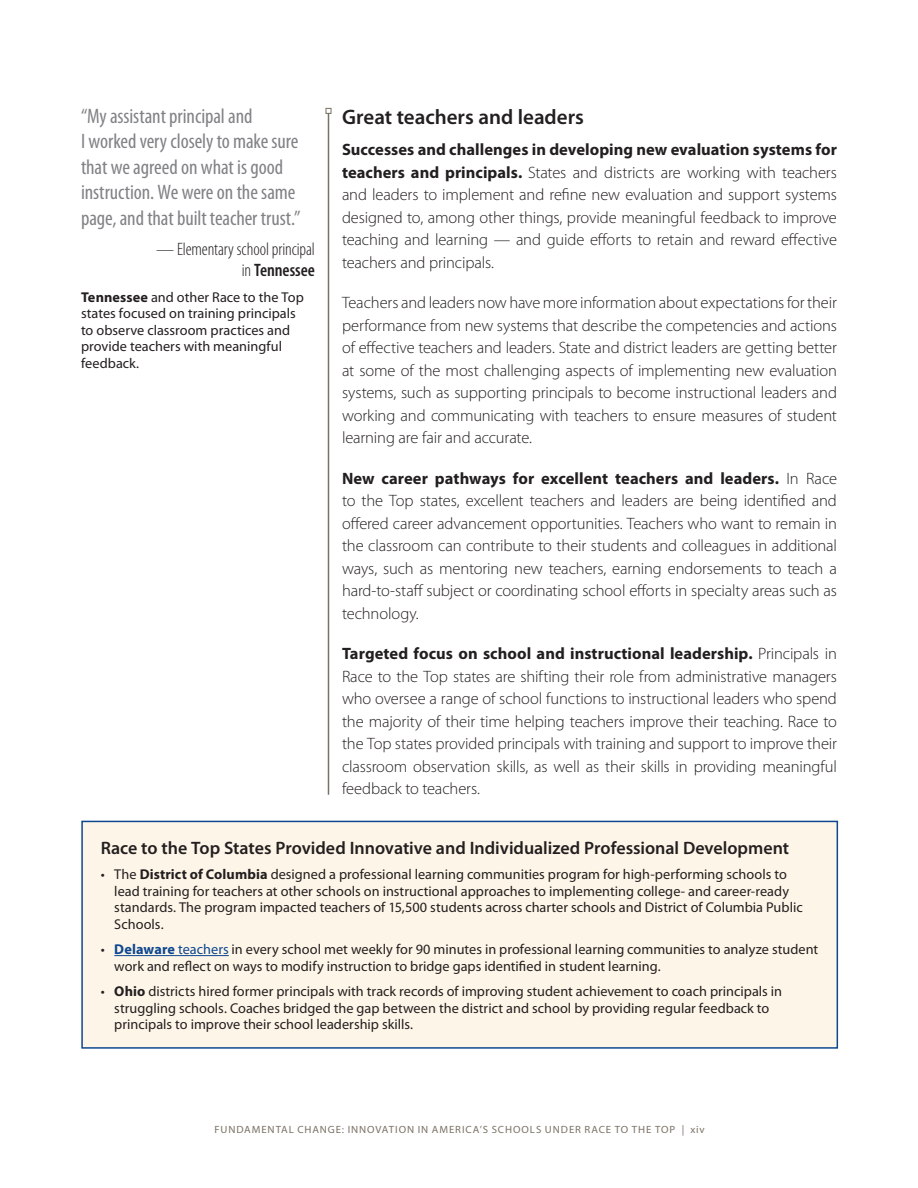
<style>
.page{position:relative;width:918px;height:1188px;background:#fff}
.page>*{position:absolute;margin:0;border:0;box-sizing:border-box;transform-origin:0 0}
.t1{font:condensed 21px/25.5px "Myriad Pro";letter-spacing:-.005em;color:#808285}
.sub_14_pt{font:600 21px "Myriad Pro";color:#231f20}
.subhead{font:600 18px "Myriad Pro";color:#231f20}
.t2{font:300 condensed 18px/21px "Myriad Pro";letter-spacing:-.005em;color:#231f20;text-align:right}
.text{font:300 16.5px/22.5px "Myriad Pro";letter-spacing:-.01em;color:#231f20;text-align:justify}
.hang_bullet{font:14.25px/16.5px "Myriad Pro";color:#231f20}
.t3{font:10.5px "Myriad Pro";letter-spacing:.085em;color:#7b7265}
.s1{font-weight:600}
.s2{font-weight:700}
.s3{font-weight:700;color:#0d4790}
.s4{color:#0d4790}
</style>
<div class="page">
<hr style="left:328px;top:113px;width:1px;height:682px;background:#7b7265">
<svg style="left:325px;top:108px;width:7px;height:6px"></svg>
<div style="left:82px;top:821px;width:755px;height:227px;background:#fdf5e7"></div>
<hr style="left:114px;top:955px;width:115px;height:1px;background:#0d4790">
<div style="left:81px;top:821px;width:757px;height:228px;border:2px solid #0d4790"></div>
<p class="t1" style="left:81px;top:104px;width:221px">“My assistant principal and<br>I worked very closely to make sure that we agreed on what is good instruction. We were on the same page, and that built teacher trust.”</p>
<p class="t2" style="left:156px;top:239px;width:160px">— Elementary school principal in <span class="s1">Tennessee</span></p>
<p class="hang_bullet" style="left:81px;top:289px;width:224px"><span class="s2">Tennessee</span> and other Race to the Top states focused on training principals to observe classroom practices and provide teachers with meaningful feedback.</p>
<p class="sub_14_pt" style="left:342px;top:105px;width:244px">Great teachers and leaders</p>
<p class="text" style="left:342px;top:139px;width:497px"><span class="s2">Successes and challenges in developing new evaluation systems for teachers and principals.</span> States and districts are working with teachers and leaders to implement and refine new evaluation and support systems designed to, among other things, provide meaningful feedback to improve teaching and learning — and guide efforts to retain and reward effective teachers and principals.</p>
<p class="text" style="left:342px;top:292px;width:497px">Teachers and leaders now have more information about expectations for their performance from new systems that describe the competencies and actions of effective teachers and leaders. State and district leaders are getting better at some of the most challenging aspects of implementing new evaluation systems, such as supporting principals to become instructional leaders and working and communicating with teachers to ensure measures of student learning are fair and accurate.</p>
<p class="text" style="left:342px;top:467px;width:497px"><span class="s2">New career pathways for excellent teachers and leaders.</span> In Race to the Top states, excellent teachers and leaders are being identified and offered career advancement opportunities. Teachers who want to remain in the classroom can contribute to their students and colleagues in additional ways, such as mentoring new teachers, earning endorsements to teach a hard-to-staff subject or coordinating school efforts in specialty areas such as technology.</p>
<p class="text" style="left:342px;top:643px;width:497px"><span class="s2">Targeted focus on school and instructional leadership.</span> Principals in Race to the Top states are shifting their role from administrative managers who oversee a range of school functions to instructional leaders who spend the majority of their time helping teachers improve their teaching. Race to the Top states provided principals with training and support to improve their classroom observation skills, as well as their skills in providing meaningful feedback to teachers.</p>
<p class="subhead" style="left:101px;top:838px;width:690px">Race to the Top States Provided Innovative and Individualized Professional Development</p>
<p class="hang_bullet" style="left:114px;top:866px;width:690px;text-indent:-14px">• The <span class="s2">District of Columbia</span> designed a professional learning communities program for high-performing schools to lead training for teachers at other schools on instructional approaches to implementing college- and career-ready standards. The program impacted teachers of 15,500 students across charter schools and District of Columbia Public Schools.</p>
<p class="hang_bullet" style="left:114px;top:941px;width:706px;text-indent:-14px">• <span class="s3">Delaware</span> <span class="s4">teachers</span> in every school met weekly for 90 minutes in professional learning communities to analyze student work and reflect on ways to modify instruction to bridge gaps identified in student learning.</p>
<p class="hang_bullet" style="left:114px;top:983px;width:669px;text-indent:-14px">• <span class="s2">Ohio</span> districts hired former principals with track records of improving student achievement to coach principals in struggling schools. Coaches bridged the gap between the district and school by providing regular feedback to principals to improve their school leadership skills.</p>
<p class="t3" style="left:215px;top:1124px;width:492px">FUNDAMENTAL CHANGE: INNOVATION IN AMERICA’S SCHOOLS UNDER RACE TO THE TOP | xiv</p>
</div>
